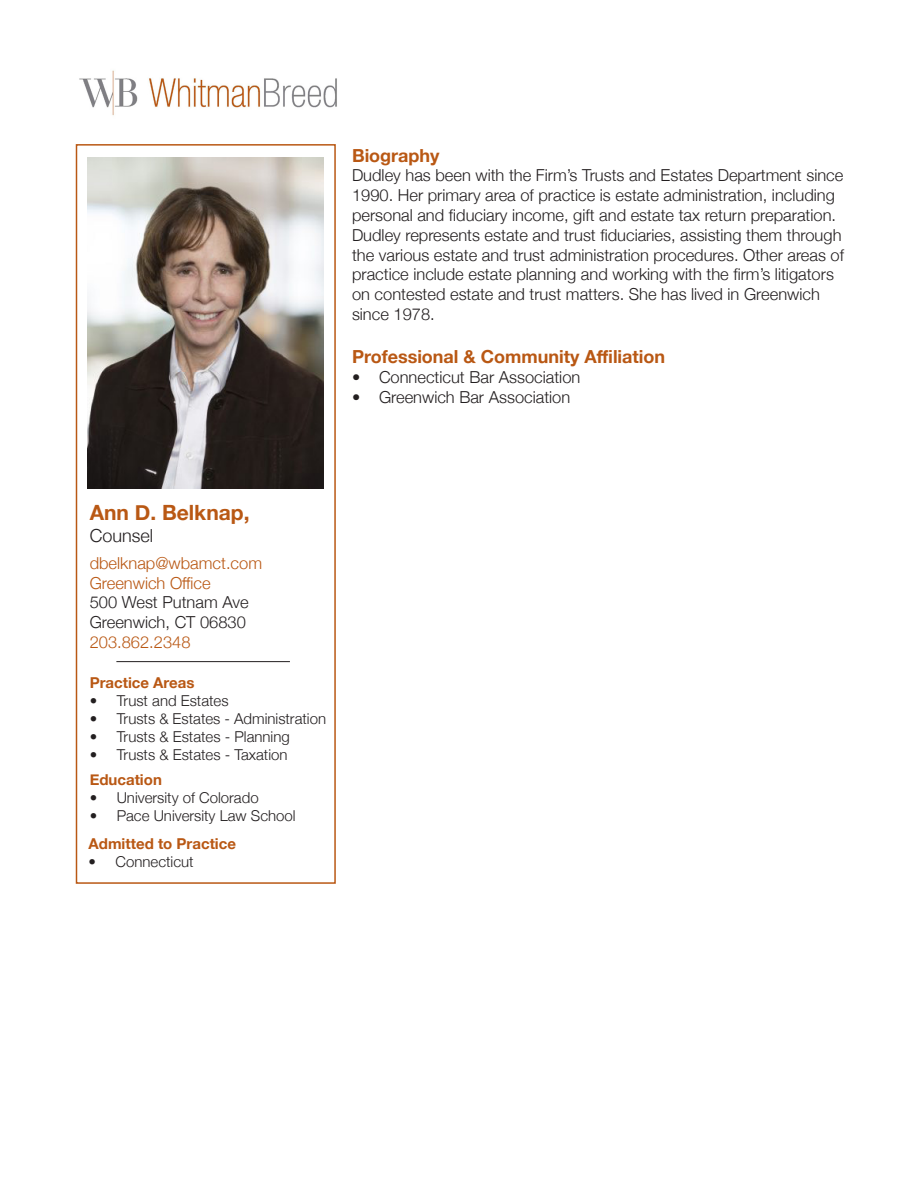
<style>
.page{position:relative;width:918px;height:1188px;background:#fff}
.page>*{position:absolute;margin:0;border:0;box-sizing:border-box;transform-origin:0 0}
.t1{font:700 21px "Helvetica Neue";color:#b95814}
.t2{font:700 18px "Helvetica Neue";color:#b95814}
.t3{font:300 18px "Helvetica Neue";color:#231f20}
.t4{font:300 16.5px/19.8px "Helvetica Neue";color:#231f20}
.t5{font:300 16.5px "Helvetica Neue";color:#b95814}
.t6{font:300 15px "Helvetica Neue";color:#231f20}
.t7{font:700 15px "Helvetica Neue";color:#b95814}
</style>
<div class="page">
<div style="left:76px;top:144px;width:260px;height:740px;background:#fff;border:2px solid #b95814"></div>
<img style="left:88px;top:158px;width:236px;height:331px">
<hr style="left:116px;top:661px;width:174px;height:1px;background:#231f20">
<img style="left:79px;top:70px;width:258px;height:46px">
<p class="t2" style="left:352px;top:141px;width:89px">Biography</p>
<p class="t4" style="left:352px;top:164px;width:494px">Dudley has been with the Firm’s Trusts and Estates Department since 1990. Her primary area of practice is estate administration, including personal and fiduciary income, gift and estate tax return preparation.<br>Dudley represents estate and trust fiduciaries, assisting them through the various estate and trust administration procedures. Other areas of practice include estate planning and working with the firm’s litigators on contested estate and trust matters. She has lived in Greenwich since 1978.</p>
<p class="t2" style="left:352px;top:343px;width:315px">Professional &amp; Community Affiliation</p>
<p class="t4" style="left:352px;top:366px;width:230px">• Connecticut Bar Association</p>
<p class="t4" style="left:352px;top:386px;width:220px">• Greenwich Bar Association</p>
<p class="t1" style="left:90px;top:496px;width:161px">Ann D. Belknap,</p>
<p class="t3" style="left:90px;top:521px;width:65px">Counsel</p>
<p class="t5" style="left:90px;top:550px;width:174px">dbelknap@wbamct.com</p>
<p class="t5" style="left:90px;top:569px;width:123px">Greenwich Office</p>
<p class="t4" style="left:90px;top:591px;width:160px">500 West Putnam Ave</p>
<p class="t4" style="left:90px;top:611px;width:158px">Greenwich, CT 06830</p>
<p class="t5" style="left:90px;top:629px;width:102px">203.862.2348</p>
<p class="t7" style="left:90px;top:671px;width:106px">Practice Areas</p>
<p class="t6" style="left:90px;top:688px;width:140px">• Trust and Estates</p>
<p class="t6" style="left:90px;top:706px;width:238px">• Trusts &amp; Estates - Administration</p>
<p class="t6" style="left:90px;top:724px;width:202px">• Trusts &amp; Estates - Planning</p>
<p class="t6" style="left:90px;top:742px;width:199px">• Trusts &amp; Estates - Taxation</p>
<p class="t7" style="left:90px;top:768px;width:74px">Education</p>
<p class="t6" style="left:90px;top:786px;width:170px">• University of Colorado</p>
<p class="t6" style="left:90px;top:804px;width:207px">• Pace University Law School</p>
<p class="t7" style="left:89px;top:832px;width:149px">Admitted to Practice</p>
<p class="t6" style="left:89px;top:850px;width:107px">• Connecticut</p>
</div>
